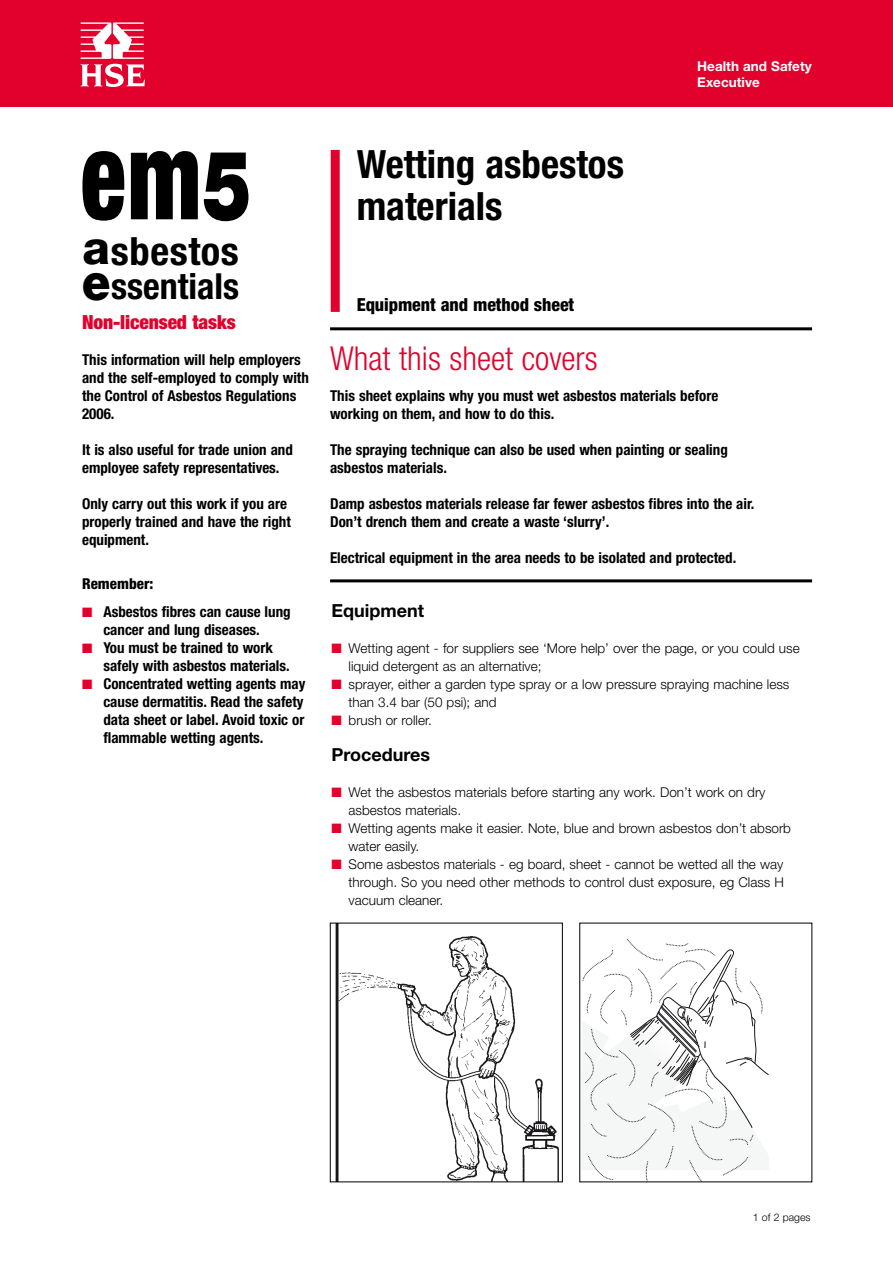
<style>
.page{position:relative;width:893px;height:1263px;background:#fff}
.page>*{position:absolute;margin:0;border:0;box-sizing:border-box;transform-origin:0 0}
.t1{font:900 condensed 123px "Helvetica Neue";color:#000;scale:.76 1}
.t2{font:700 condensed 39px/42px "Helvetica Neue";color:#000}
.t3{font:700 condensed 39px "Helvetica Neue";color:#000;scale:1.04 1}
.t4{font:700 condensed 36px "Helvetica Neue";color:#000}
.t5{font:300 condensed 33px "Helvetica Neue";color:#e1012c}
.t6{font:900 condensed 19.5px "Helvetica Neue";letter-spacing:-.005em;color:#e1012c}
.t7{font:800 condensed 18px "Helvetica Neue";letter-spacing:-.005em;color:#000}
.t8{font:700 18px "Helvetica Neue";color:#000}
.t9{font:700 condensed 15px/18px "Helvetica Neue";color:#000}
.t10{font:800 condensed 15px "Helvetica Neue";color:#000}
.t11{font:300 13.5px/18px "Helvetica Neue";color:#000}
.t12{font:700 13.5px/16.5px "Helvetica Neue";color:#fff}
.t13{font:300 10.5px "Helvetica Neue";color:#000}
.s1{font-stretch:normal;font-size:97.5px}
.s2{font-weight:800;font-stretch:normal;font-size:46.5px}
.s3{font-weight:900;font-stretch:normal;font-size:51px}
.s4{color:#e1012c}
</style>
<div class="page">
<hr style="left:330px;top:327px;width:482px;height:3px;background:#000">
<div style="left:331px;top:150px;width:9px;height:162px;background:#e1012c"></div>
<hr style="left:330px;top:579px;width:482px;height:3px;background:#000">
<div style="left:0;top:0;width:893px;height:106px;background:#e1012c"></div>
<svg style="left:81px;top:22px;width:64px;height:65px"></svg>
<img style="left:335px;top:925px;width:224px;height:255px">
<svg style="left:452px;top:959px;width:15px;height:18px"></svg>
<svg style="left:582px;top:939px;width:187px;height:241px"></svg>
<p class="t12" style="left:697px;top:59px;width:116px">Health and Safety<br>Executive</p>
<p class="t1" style="left:81px;top:132px;width:226px">em<span class="s1">5</span></p>
<h1 class="t3" style="left:83px;top:237px;width:152px"><span class="s2">a</span>sbestos</h1>
<h1 class="t4" style="left:82px;top:273px;width:159px"><span class="s3">e</span>ssentials</h1>
<h3 class="t6" style="left:82px;top:315px;width:155px">Non-licensed tasks</h3>
<p class="t9" style="left:82px;top:352px;width:228px">This information will help employers and the self-employed to comply with the Control of Asbestos Regulations<br>2006.</p>
<p class="t9" style="left:82px;top:442px;width:212px">It is also useful for trade union and employee safety representatives.</p>
<p class="t9" style="left:82px;top:496px;width:210px">Only carry out this work if you are properly trained and have the right equipment.</p>
<p class="t10" style="left:82px;top:578px;width:73px">Remember:</p>
<p class="t9" style="left:103px;top:604px;width:189px;text-indent:-21px"><span class="s4">■</span> Asbestos fibres can cause lung cancer and lung diseases.</p>
<p class="t9" style="left:103px;top:640px;width:188px;text-indent:-21px"><span class="s4">■</span> You must be trained to work safely with asbestos materials.</p>
<p class="t9" style="left:103px;top:676px;width:204px;text-indent:-21px"><span class="s4">■</span> Concentrated wetting agents may cause dermatitis. Read the safety data sheet or label. Avoid toxic or flammable wetting agents.</p>
<h1 class="t2" style="left:357px;top:147px;width:269px">Wetting asbestos materials</h1>
<p class="t7" style="left:357px;top:298px;width:219px">Equipment and method sheet</p>
<h1 class="t5" style="left:330px;top:347px;width:269px">What this sheet covers</h1>
<p class="t9" style="left:330px;top:388px;width:390px">This sheet explains why you must wet asbestos materials before working on them, and how to do this.</p>
<p class="t9" style="left:330px;top:442px;width:399px">The spraying technique can also be used when painting or sealing asbestos materials.</p>
<p class="t9" style="left:330px;top:496px;width:426px">Damp asbestos materials release far fewer asbestos fibres into the air.<br>Don’t drench them and create a waste ‘slurry’.</p>
<p class="t9" style="left:330px;top:550px;width:408px">Electrical equipment in the area needs to be isolated and protected.</p>
<h4 class="t8" style="left:332px;top:604px;width:94px">Equipment</h4>
<p class="t11" style="left:349px;top:640px;width:453px;text-indent:-17px"><span class="s4">■</span> Wetting agent - for suppliers see ‘More help’ over the page, or you could use liquid detergent as an alternative;</p>
<p class="t11" style="left:349px;top:676px;width:442px;text-indent:-17px"><span class="s4">■</span> sprayer, either a garden type spray or a low pressure spraying machine less than 3.4 bar (50 psi); and</p>
<p class="t11" style="left:332px;top:712px;width:102px"><span class="s4">■</span> brush or roller.</p>
<h4 class="t8" style="left:332px;top:748px;width:100px">Procedures</h4>
<p class="t11" style="left:349px;top:784px;width:418px;text-indent:-17px"><span class="s4">■</span> Wet the asbestos materials before starting any work. Don’t work on dry asbestos materials.</p>
<p class="t11" style="left:349px;top:820px;width:444px;text-indent:-17px"><span class="s4">■</span> Wetting agents make it easier. Note, blue and brown asbestos don’t absorb water easily.</p>
<p class="t11" style="left:349px;top:856px;width:437px;text-align:justify;text-indent:-17px"><span class="s4">■</span> Some asbestos materials - eg board, sheet - cannot be wetted all the way through. So you need other methods to control dust exposure, eg Class H vacuum cleaner.</p>
<p class="t13" style="left:753px;top:1213px;width:59px">1 of 2 pages</p>
</div>
